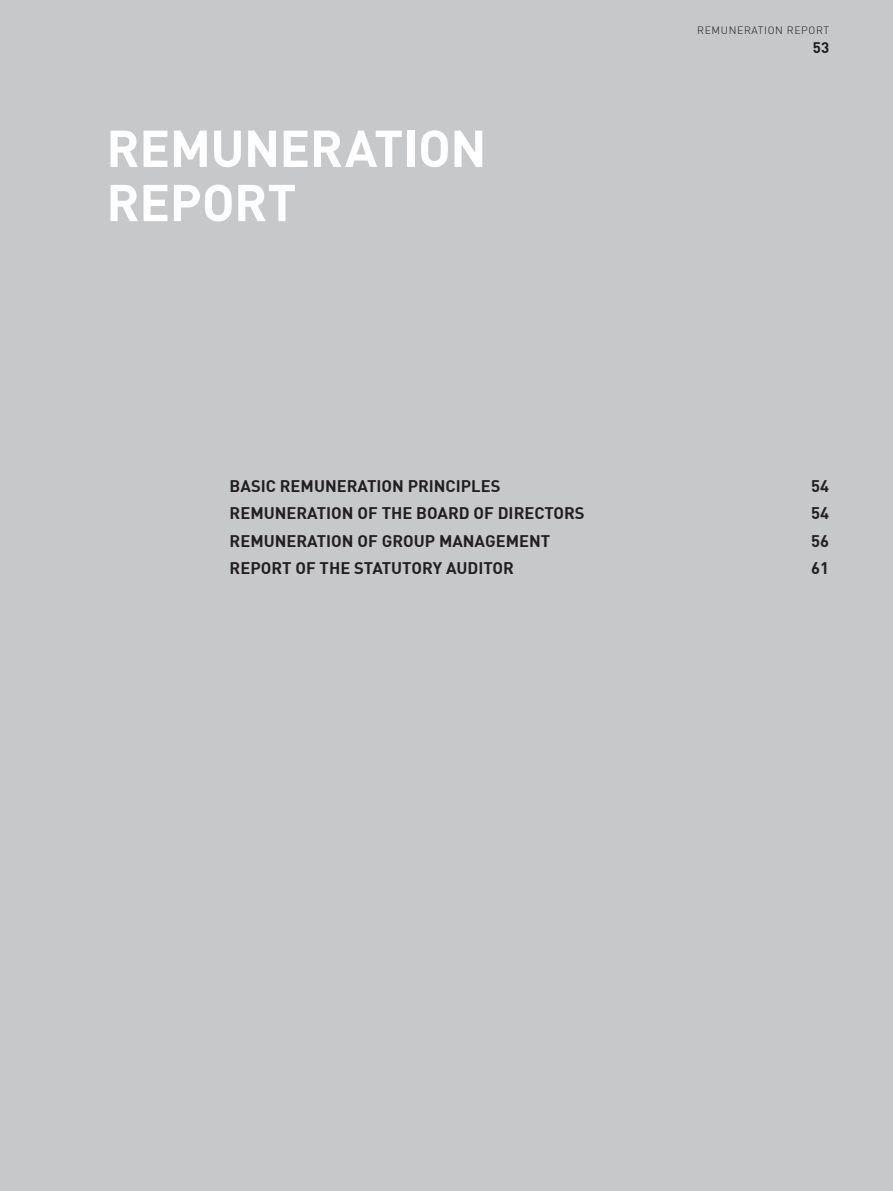
<style>
.page{position:relative;width:893px;height:1191px;background:#c7c8ca}
.page>*{position:absolute;margin:0;border:0;box-sizing:border-box;transform-origin:0 0}
._01_Kapiteltitel{font:700 51px/54.2px "DIN";letter-spacing:-.01em;color:#fff}
.t1{font:700 16.5px "DIN";color:#231f20}
.t2{font:700 15px "DIN";color:#231f20}
.t3{font:300 10.5px "DIN";letter-spacing:.06em;color:#231f20}
</style>
<div class="page">
<p class="t3" style="left:697px;top:24px;width:133px">REMUNERATION REPORT</p>
<p class="_01_Kapiteltitel" style="left:106px;top:119px;width:382px">REMUNERATION<br>REPORT</p>
<p class="t2" style="left:813px;top:38px;width:18px">53</p>
<p class="t1" style="left:230px;top:475px;width:272px">BASIC REMUNERATION PRINCIPLES</p>
<p class="t1" style="left:811px;top:475px;width:19px">54</p>
<p class="t1" style="left:230px;top:503px;width:356px">REMUNERATION OF THE BOARD OF DIRECTORS</p>
<p class="t1" style="left:811px;top:503px;width:19px">54</p>
<p class="t1" style="left:230px;top:530px;width:322px">REMUNERATION OF GROUP MANAGEMENT</p>
<p class="t1" style="left:811px;top:530px;width:19px">56</p>
<p class="t1" style="left:230px;top:557px;width:286px">REPORT OF THE STATUTORY AUDITOR</p>
<p class="t1" style="left:811px;top:557px;width:19px">61</p>
</div>
